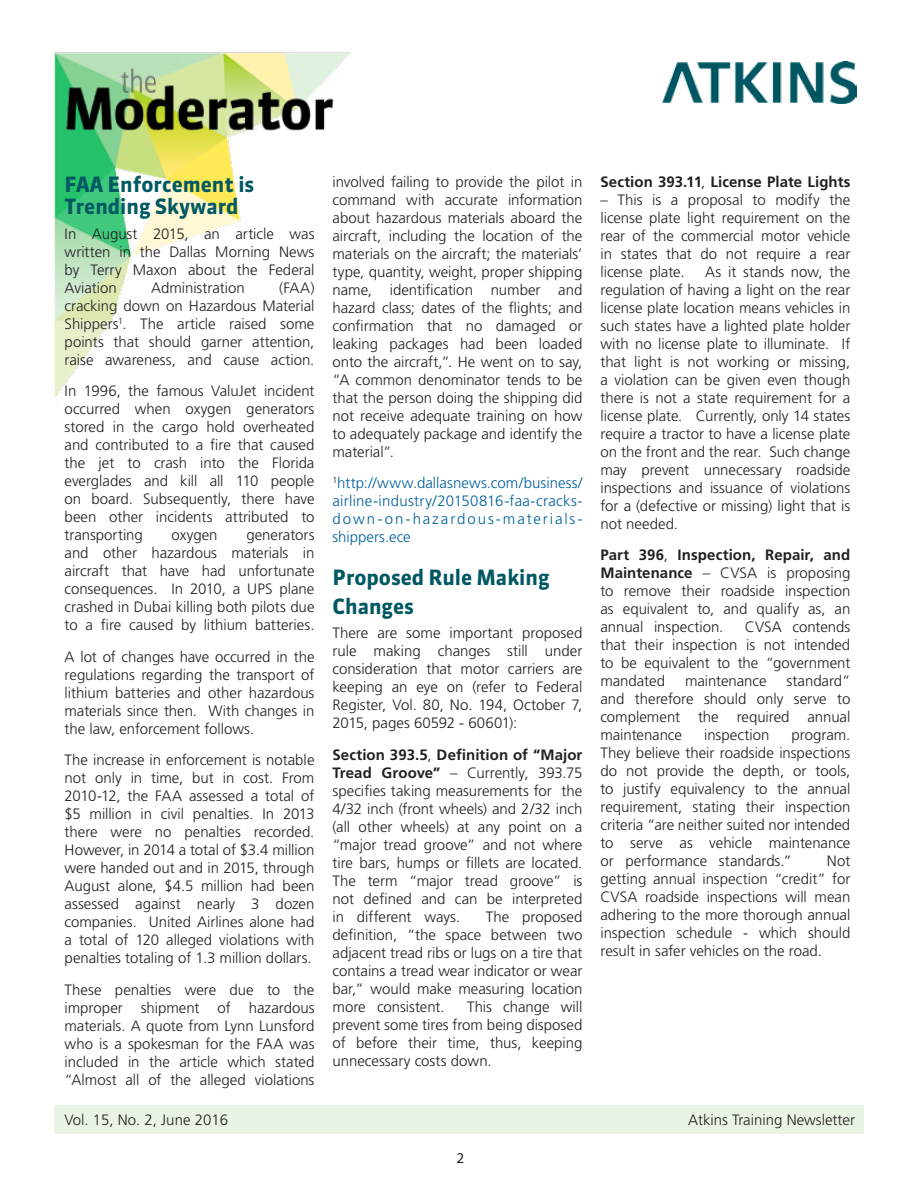
<style>
.page{position:relative;width:918px;height:1188px;background:#fff}
.page>*{position:absolute;margin:0;border:0;box-sizing:border-box;transform-origin:0 0}
.t1{font:700 21px/22.5px "Sanuk OT";color:#005862}
.t2{font:300 15px/18px "Frutiger LT Std";color:#231f20;text-align:justify}
.t3{font:300 15px/18px "Frutiger LT Std";letter-spacing:.08em;color:#005f9c;text-align:justify}
.t4{font:700 15px "Frutiger LT Std";letter-spacing:.005em;color:#231f20}
.t5{font:15px "Myriad Pro";color:#231f20}
.s1{font-weight:700}
.s2{font-weight:300}
</style>
<div class="page">
<div style="left:54px;top:1105px;width:810px;height:29px;background:#e9f4e7"></div>
<img style="left:662px;top:62px;width:195px;height:42px">
<img style="left:54px;top:52px;width:297px;height:346px">
<img style="left:65px;top:68px;width:270px;height:64px">
<h1 class="t1" style="left:65px;top:173px;width:191px">FAA Enforcement is<br>Trending Skyward</h1>
<p class="t2" style="left:65px;top:225px;width:251px">In August 2015, an article was written in the Dallas Morning News by Terry Maxon about the Federal Aviation</p>
<p class="t2" style="left:65px;top:279px;width:251px;text-indent:215px">(FAA) cracking down on Hazardous Material Shippers<sup>1</sup>. The article raised some points that should garner attention, raise awareness, and cause action.</p>
<p class="t2" style="left:65px;top:382px;width:251px">In 1996, the famous ValuJet incident occurred when oxygen generators stored in the cargo hold overheated and contributed to a fire that caused the jet to crash into the Florida everglades and kill all 110 people on board. Subsequently, there have been other incidents attributed to transporting</p>
<p class="t2" style="left:151px;top:279px;width:95px">Administration</p>
<p class="t2" style="left:65px;top:526px;width:251px;text-indent:182px">generators and other hazardous materials in aircraft that have had unfortunate consequences. In 2010, a UPS plane crashed in Dubai killing both pilots due to a fire caused by lithium batteries.</p>
<p class="t2" style="left:65px;top:648px;width:251px">A lot of changes have occurred in the regulations regarding the transport of lithium batteries and other hazardous materials since then. With changes in the law, enforcement follows.</p>
<p class="t2" style="left:65px;top:751px;width:251px">The increase in enforcement is notable not only in time, but in cost. From 2010-12, the FAA assessed a total of $5 million in civil penalties. In 2013 there were no penalties recorded.<br>However, in 2014 a total of $3.4 million were handed out and in 2015, through August alone, $4.5 million had been assessed against nearly 3 dozen companies. United Airlines alone had a total of 120 alleged violations with penalties totaling of 1.3 million dollars.</p>
<p class="t2" style="left:65px;top:981px;width:251px">These penalties were due to the improper shipment of hazardous materials. A quote from Lynn Lunsford who is a spokesman for the FAA was included in the article which stated “Almost all of the alleged violations</p>
<p class="t2" style="left:172px;top:526px;width:48px">oxygen</p>
<p class="t2" style="left:333px;top:173px;width:251px">involved failing to provide the pilot in command with accurate information about hazardous materials aboard the aircraft, including the location of the materials on the aircraft; the materials’ type, quantity, weight, proper shipping name, identification number and hazard class; dates of the flights; and confirmation that no damaged or leaking packages had been loaded onto the aircraft,”. He went on to say, “A common denominator tends to be that the person doing the shipping did not receive adequate training on how to adequately package and identify the material”.</p>
<p class="t3" style="left:333px;top:474px;width:251px"><sup>1</sup>http://www.dallasnews.com/business/ airline-industry/20150816-faa-cracks&shy;down-on-hazardous-materials&shy;shippers.ece</p>
<h1 class="t1" style="left:333px;top:563px;width:219px;line-height:28.8px">Proposed Rule Making<br>Changes</h1>
<p class="t2" style="left:333px;top:624px;width:251px">There are some important proposed rule making changes still under consideration that motor carriers are keeping an eye on (refer to Federal Register, Vol. 80, No. 194, October 7, 2015, pages 60592 - 60601):</p>
<p class="t2" style="left:333px;top:746px;width:251px"><span class="s1">Section 393.5</span>, <span class="s1">Definition of “Major Tread Groove”</span> – Currently, 393.75 specifies taking measurements for the 4/32 inch (front wheels) and 2/32 inch (all other wheels) at any point on a “major tread groove” and not where tire bars, humps or fillets are located.<br>The term “major tread groove” is not defined and can be interpreted in different ways.</p>
<p class="t2" style="left:333px;top:908px;width:251px;text-indent:153px">The proposed definition, “the space between two adjacent tread ribs or lugs on a tire that contains a tread wear indicator or wear bar,” would make measuring location more consistent.</p>
<p class="t2" style="left:333px;top:998px;width:251px;text-indent:135px">This change will prevent some tires from being disposed of before their time, thus, keeping unnecessary costs down.</p>
<p class="t4" style="left:600px;top:173px;width:251px">Section 393.11<span class="s2">,</span> License Plate Lights</p>
<p class="t2" style="left:600px;top:191px;width:251px">– This is a proposal to modify the license plate light requirement on the rear of the commercial motor vehicle in states that do not require a rear license plate.</p>
<p class="t2" style="left:600px;top:263px;width:251px;text-indent:105px">As it stands now, the regulation of having a light on the rear license plate location means vehicles in such states have a lighted plate holder with no license plate to illuminate. If that light is not working or missing, a violation can be given even though there is not a state requirement for a license plate. Currently, only 14 states require a tractor to have a license plate on the front and the rear. Such change may prevent unnecessary roadside inspections and issuance of violations for a (defective or missing) light that is not needed.</p>
<p class="t2" style="left:600px;top:546px;width:251px"><span class="s1">Part 396</span>, <span class="s1">Inspection, Repair, and Maintenance</span> – CVSA is proposing to remove their roadside inspection as equivalent to, and qualify as, an annual inspection.</p>
<p class="t2" style="left:600px;top:618px;width:251px;text-indent:144px">CVSA contends that their inspection is not intended to be equivalent to the “government mandated</p>
<p class="t2" style="left:600px;top:672px;width:251px;text-indent:186px">standard” and therefore should only serve to complement the required annual maintenance</p>
<p class="t2" style="left:685px;top:672px;width:83px">maintenance</p>
<p class="t2" style="left:704px;top:726px;width:67px">inspection</p>
<p class="t2" style="left:600px;top:726px;width:251px;text-indent:191px">program.<br>They believe their roadside inspections do not provide the depth, or tools, to justify equivalency to the annual requirement, stating their inspection criteria “are neither suited nor intended to serve as vehicle maintenance or performance standards.”</p>
<p class="t2" style="left:600px;top:852px;width:251px;text-indent:226px">Not getting annual inspection “credit” for CVSA roadside inspections will mean adhering to the more thorough annual inspection schedule - which should result in safer vehicles on the road.</p>
<p class="t2" style="left:65px;top:1111px;width:165px">Vol. 15, No. 2, June 2016</p>
<p class="t2" style="left:688px;top:1111px;width:168px">Atkins Training Newsletter</p>
<p class="t5" style="left:457px;top:1149px;width:9px">2</p>
</div>
